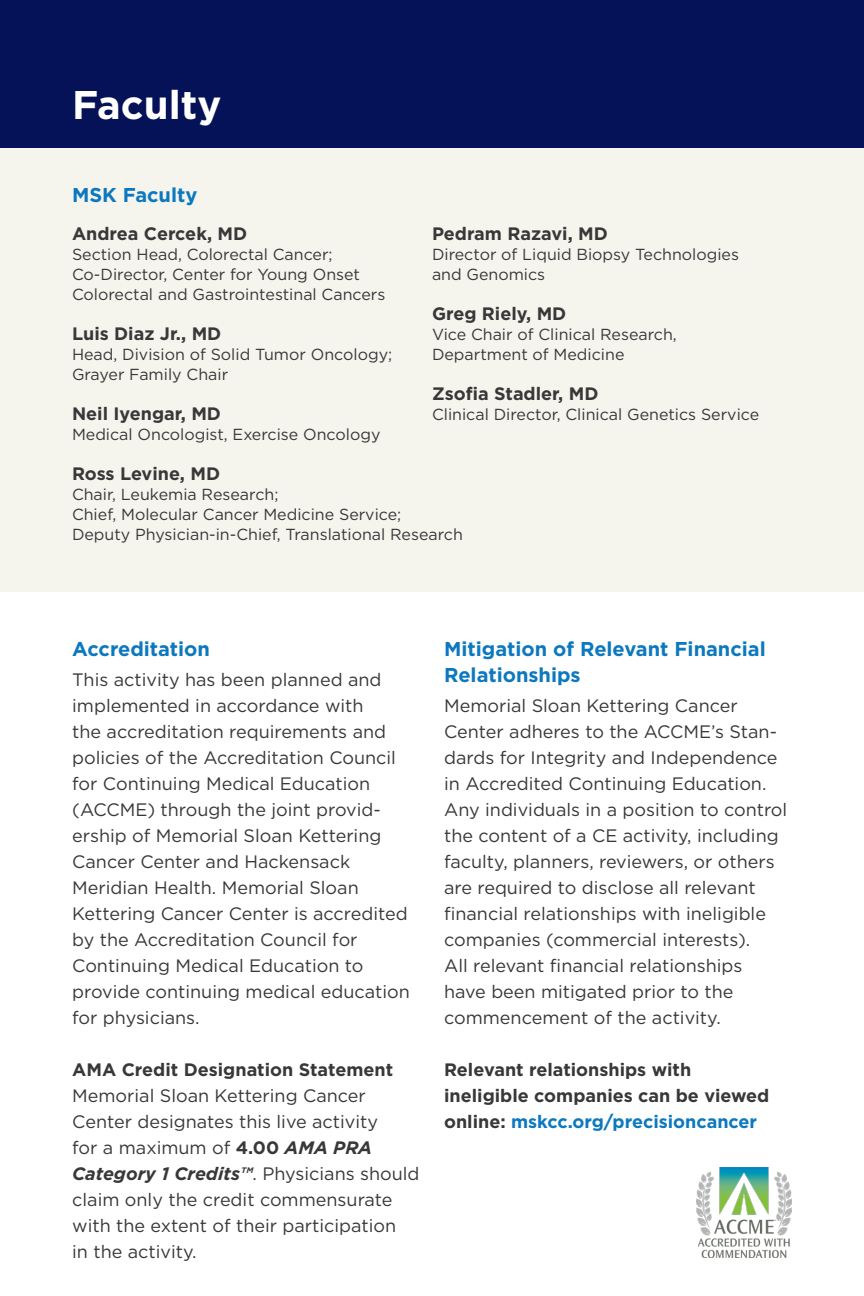
<style>
.page{position:relative;width:864px;height:1296px;background:#fff}
.page>*{position:absolute;margin:0;border:0;box-sizing:border-box;transform-origin:0 0}
.Agenda_-_Lecture_Tit{font:700 40px "Gotham";color:#fff}
.Agenda_-_Lecture_Tit-2{font:700 20px/26px "Gotham";color:#0c78bf}
.Agenda_-_Lecture_Tit-3{font:18px/26px "Gotham";color:#383839}
.Agenda_-_Lecture_Tit-4{font:700 18px "Gotham";color:#383839}
.Agenda_-_Lecture_Tit-5{font:700 18px "Gotham";color:#0c78bf}
.Agenda_-_Lecture_Tit-6{font:16px "Gotham";color:#383839}
.s1{font-weight:700}
.s2{font-weight:700;font-style:italic}
.s3{color:#383839}
</style>
<div class="page">
<div style="left:0;top:0;width:864px;height:592px;background:#f5f4ed"></div>
<div style="left:0;top:0;width:864px;height:147px;background:#051258"></div>
<img style="left:697px;top:1168px;width:95px;height:90px">
<p class="Agenda_-_Lecture_Tit" style="left:72px;top:78px;width:151px">Faculty</p>
<p class="Agenda_-_Lecture_Tit-2" style="left:72px;top:182px;width:127px">MSK Faculty</p>
<p class="Agenda_-_Lecture_Tit-4" style="left:72px;top:222px;width:177px">Andrea Cercek, MD</p>
<p class="Agenda_-_Lecture_Tit-6" style="left:72px;top:244px;width:262px">Section Head, Colorectal Cancer;</p>
<p class="Agenda_-_Lecture_Tit-6" style="left:72px;top:264px;width:290px">Co-Director, Center for Young Onset</p>
<p class="Agenda_-_Lecture_Tit-6" style="left:72px;top:284px;width:315px">Colorectal and Gastrointestinal Cancers</p>
<p class="Agenda_-_Lecture_Tit-4" style="left:72px;top:322px;width:151px">Luis Diaz Jr., MD</p>
<p class="Agenda_-_Lecture_Tit-6" style="left:72px;top:344px;width:322px">Head, Division of Solid Tumor Oncology;</p>
<p class="Agenda_-_Lecture_Tit-6" style="left:72px;top:364px;width:158px">Grayer Family Chair</p>
<p class="Agenda_-_Lecture_Tit-4" style="left:72px;top:402px;width:151px">Neil Iyengar, MD</p>
<p class="Agenda_-_Lecture_Tit-6" style="left:72px;top:424px;width:310px">Medical Oncologist, Exercise Oncology</p>
<p class="Agenda_-_Lecture_Tit-4" style="left:72px;top:462px;width:150px">Ross Levine, MD</p>
<p class="Agenda_-_Lecture_Tit-6" style="left:72px;top:484px;width:208px">Chair, Leukemia Research;</p>
<p class="Agenda_-_Lecture_Tit-6" style="left:72px;top:504px;width:331px">Chief, Molecular Cancer Medicine Service;</p>
<p class="Agenda_-_Lecture_Tit-6" style="left:72px;top:524px;width:392px">Deputy Physician-in-Chief, Translational Research</p>
<p class="Agenda_-_Lecture_Tit-4" style="left:432px;top:222px;width:177px">Pedram Razavi, MD</p>
<p class="Agenda_-_Lecture_Tit-6" style="left:432px;top:244px;width:309px">Director of Liquid Biopsy Technologies</p>
<p class="Agenda_-_Lecture_Tit-6" style="left:432px;top:264px;width:115px">and Genomics</p>
<p class="Agenda_-_Lecture_Tit-4" style="left:432px;top:302px;width:136px">Greg Riely, MD</p>
<p class="Agenda_-_Lecture_Tit-6" style="left:432px;top:324px;width:246px">Vice Chair of Clinical Research,</p>
<p class="Agenda_-_Lecture_Tit-6" style="left:432px;top:344px;width:194px">Department of Medicine</p>
<p class="Agenda_-_Lecture_Tit-4" style="left:432px;top:382px;width:168px">Zsofia Stadler, MD</p>
<p class="Agenda_-_Lecture_Tit-6" style="left:432px;top:404px;width:329px">Clinical Director, Clinical Genetics Service</p>
<p class="Agenda_-_Lecture_Tit-2" style="left:72px;top:636px;width:139px">Accreditation</p>
<p class="Agenda_-_Lecture_Tit-3" style="left:72px;top:667px;width:311px">This activity has been planned and implemented in accordance with</p>
<p class="Agenda_-_Lecture_Tit-3" style="left:72px;top:719px;width:325px">the accreditation requirements and policies of the Accreditation Council for Continuing Medical Education</p>
<p class="Agenda_-_Lecture_Tit-3" style="left:72px;top:797px;width:311px;text-align:justify">(ACCME) through the joint provid&shy;ership of Memorial Sloan Kettering Cancer Center and Hackensack</p>
<p class="Agenda_-_Lecture_Tit-3" style="left:72px;top:875px;width:288px">Meridian Health. Memorial Sloan</p>
<p class="Agenda_-_Lecture_Tit-3" style="left:72px;top:901px;width:337px">Kettering Cancer Center is accredited by the Accreditation Council for</p>
<p class="Agenda_-_Lecture_Tit-3" style="left:72px;top:953px;width:293px">Continuing Medical Education to</p>
<p class="Agenda_-_Lecture_Tit-3" style="left:72px;top:979px;width:339px">provide continuing medical education for physicians.</p>
<p class="Agenda_-_Lecture_Tit-4" style="left:72px;top:1058px;width:322px">AMA Credit Designation Statement</p>
<p class="Agenda_-_Lecture_Tit-3" style="left:72px;top:1083px;width:295px">Memorial Sloan Kettering Cancer</p>
<p class="Agenda_-_Lecture_Tit-3" style="left:72px;top:1109px;width:307px">Center designates this live activity</p>
<p class="Agenda_-_Lecture_Tit-3" style="left:72px;top:1135px;width:349px">for a maximum of <span class="s1">4.00</span> <span class="s2">AMA PRA Category 1 Credits™</span>. Physicians should claim only the credit commensurate with the extent of their participation</p>
<p class="Agenda_-_Lecture_Tit-3" style="left:72px;top:1239px;width:126px">in the activity.</p>
<p class="Agenda_-_Lecture_Tit-2" style="left:444px;top:636px;width:323px">Mitigation of Relevant Financial<br>Relationships</p>
<p class="Agenda_-_Lecture_Tit-3" style="left:444px;top:693px;width:345px">Memorial Sloan Kettering Cancer Center adheres to the ACCME’s Stan&shy;dards for Integrity and Independence in Accredited Continuing Education.<br>Any individuals in a position to control the content of a CE activity, including faculty, planners, reviewers, or others are required to disclose all relevant financial relationships with ineligible companies (commercial interests).</p>
<p class="Agenda_-_Lecture_Tit-3" style="left:444px;top:953px;width:300px">All relevant financial relationships</p>
<p class="Agenda_-_Lecture_Tit-3" style="left:444px;top:979px;width:291px">have been mitigated prior to the</p>
<p class="Agenda_-_Lecture_Tit-3" style="left:444px;top:1005px;width:278px">commencement of the activity.</p>
<p class="Agenda_-_Lecture_Tit-4" style="left:444px;top:1058px;width:249px">Relevant relationships with</p>
<p class="Agenda_-_Lecture_Tit-4" style="left:444px;top:1084px;width:327px">ineligible companies can be viewed</p>
<p class="Agenda_-_Lecture_Tit-5" style="left:444px;top:1110px;width:315px"><span class="s3">online:</span> mskcc.org/precisioncancer</p>
</div>
